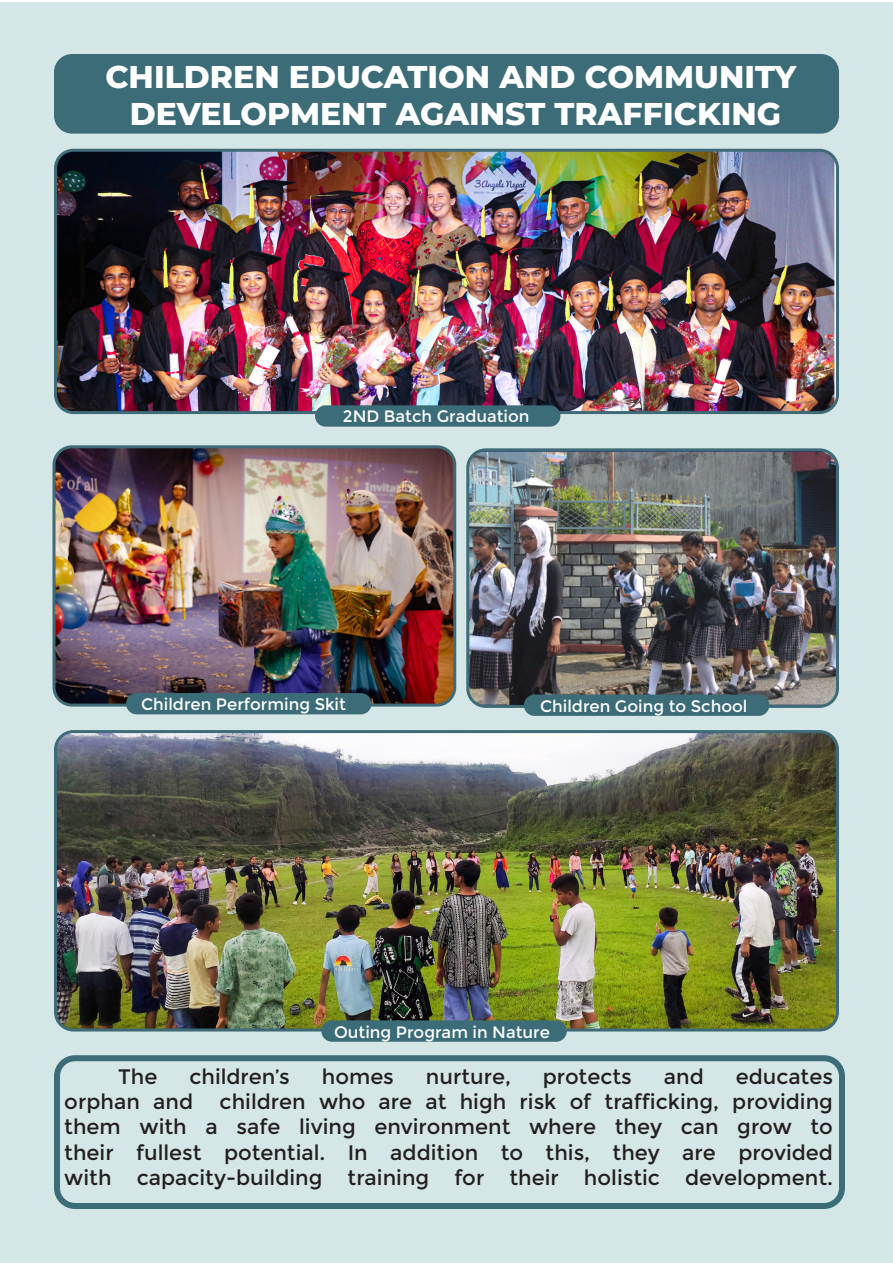
<style>
.page{position:relative;width:893px;height:1263px;background:#fff}
.page>*{position:absolute;margin:0;border:0;box-sizing:border-box;transform-origin:0 0}
.t1{font:800 31.5px "Montserrat";color:#fff}
.t2{font:21px/25.2px "Montserrat";color:#231f20;text-align:justify}
.t3{font:16.5px "Montserrat";color:#fff}
</style>
<div class="page">
<div style="left:0;top:2px;width:893px;height:1261px;background:#d4e6e6"></div>
<div style="left:54px;top:54px;width:785px;height:80px;background:#3c6c77;border-radius:18px"></div>
<div style="left:54px;top:1055px;width:791px;height:154px;border:6px solid #3c6c77;border-radius:18px"></div>
<img style="left:56px;top:449px;width:396px;height:254px">
<div style="left:52px;top:445px;width:404px;height:262px;border:3px solid #3e6b77;border-radius:18px"></div>
<img style="left:58px;top:150px;width:776px;height:260px">
<div style="left:54px;top:149px;width:785px;height:265px;border:3px solid #3e6b77;border-radius:18px"></div>
<img style="left:58px;top:734px;width:777px;height:296px">
<div style="left:54px;top:730px;width:785px;height:301px;border:3px solid #3e6b77;border-radius:18px"></div>
<img style="left:470px;top:452px;width:365px;height:252px">
<div style="left:466px;top:448px;width:373px;height:260px;border:3px solid #3e6b77;border-radius:18px"></div>
<div style="left:315px;top:405px;width:245px;height:22px;background:#3c6c77;border-radius:11px"></div>
<div style="left:321px;top:1020px;width:246px;height:22px;background:#3c6c77;border-radius:11px"></div>
<div style="left:126px;top:693px;width:245px;height:21px;background:#3c6c77;border-radius:11px"></div>
<div style="left:524px;top:694px;width:245px;height:22px;background:#3c6c77;border-radius:11px"></div>
<p class="t1" style="left:105px;top:53px;width:692px">CHILDREN EDUCATION AND COMMUNITY</p>
<p class="t1" style="left:130px;top:91px;width:653px">DEVELOPMENT AGAINST TRAFFICKING</p>
<p class="t3" style="left:343px;top:406px;width:188px">2ND Batch Graduation</p>
<p class="t3" style="left:141px;top:694px;width:206px">Children Performing Skit</p>
<p class="t3" style="left:540px;top:697px;width:209px">Children Going to School</p>
<p class="t3" style="left:334px;top:1022px;width:217px">Outing Program in Nature</p>
<p class="t2" style="left:118px;top:1064px;width:41px">The</p>
<p class="t2" style="left:189px;top:1064px;width:102px">children’s</p>
<p class="t2" style="left:322px;top:1064px;width:74px">homes</p>
<p class="t2" style="left:426px;top:1064px;width:87px">nurture,</p>
<p class="t2" style="left:543px;top:1064px;width:91px">protects</p>
<p class="t2" style="left:664px;top:1064px;width:42px">and</p>
<p class="t2" style="left:736px;top:1064px;width:99px">educates</p>
<p class="t2" style="left:64px;top:1089px;width:130px">orphan and</p>
<p class="t2" style="left:64px;top:1089px;width:770px;text-indent:155px">children who are at high risk of trafficking, providing them with a safe living environment where they can grow to their fullest potential. In addition to this, they are provided with capacity-building training for their holistic development.</p>
</div>
